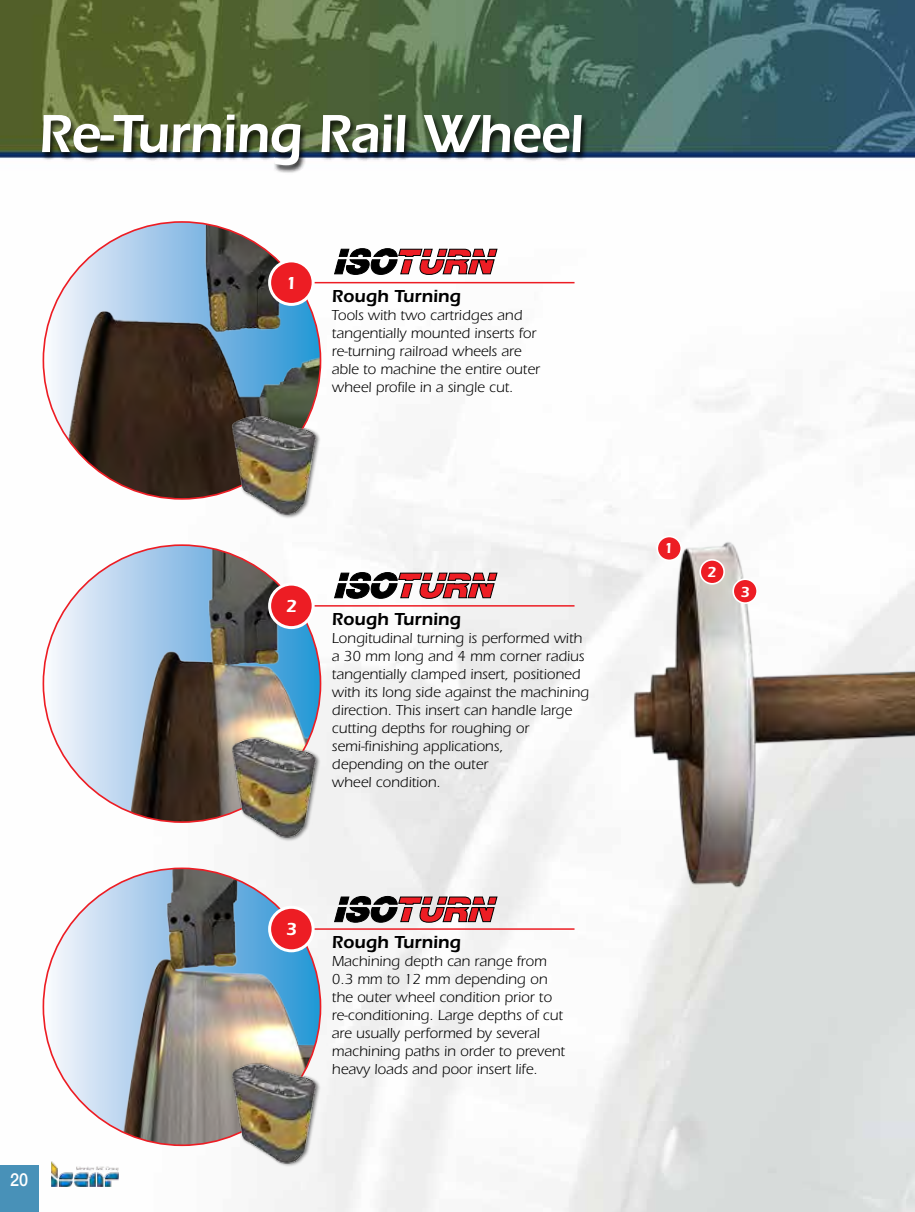
<style>
.page{position:relative;width:915px;height:1212px;background:#fff}
.page>*{position:absolute;margin:0;border:0;box-sizing:border-box;transform-origin:0 0}
.t1{font:600 55.5px "ITC Eras Std";letter-spacing:-.015em;color:#fff;scale:.95 1}
.t2{font:600 18px "ITC Eras Std";color:#000}
.t3{font:600 18px "ITC Eras Std";color:#fff}
.t4{font:500 18px "Helvetica Neue LT Std";color:#fff;scale:.9 1}
.t5{font:15px/18px "ITC Eras Std";color:#000}
.t6{font:600 15px "ITC Eras Std";color:#fff}
</style>
<div class="page">
<img style="left:0;top:0;width:914px;height:1212px">
<div style="left:41px;top:115px;width:548px;height:59px;background:#000;opacity:.75"></div>
<img style="left:43px;top:868px;width:277px;height:277px;border-radius:138px">
<img style="left:43px;top:545px;width:277px;height:277px;border-radius:138px">
<img style="left:43px;top:222px;width:277px;height:277px;border-radius:138px">
<img style="left:237px;top:91px;width:677px;height:875px">
<div style="left:657px;top:536px;width:24px;height:24px;background:#ed1d24;border-radius:50%"></div>
<div style="left:656px;top:536px;width:25px;height:25px;border:2px solid #fff;border-radius:50%"></div>
<div style="left:733px;top:579px;width:23px;height:24px;background:#ed1d24;border-radius:50%"></div>
<div style="left:732px;top:578px;width:25px;height:26px;border:2px solid #fff;border-radius:50%"></div>
<div style="left:700px;top:560px;width:24px;height:24px;background:#ed1d24;border-radius:50%"></div>
<div style="left:699px;top:559px;width:25px;height:26px;border:2px solid #fff;border-radius:50%"></div>
<svg style="left:333px;top:248px;width:165px;height:27px"></svg>
<svg style="left:333px;top:572px;width:165px;height:27px"></svg>
<svg style="left:333px;top:895px;width:165px;height:28px"></svg>
<hr style="left:310px;top:282px;width:264px;height:1px;background:#ed1d24">
<div style="left:269px;top:261px;width:44px;height:43px;background:#ed1d24;border-radius:50%"></div>
<div style="left:268px;top:259px;width:46px;height:47px;border:3px solid #fff;border-radius:50%"></div>
<hr style="left:310px;top:605px;width:264px;height:2px;background:#ed1d24">
<div style="left:269px;top:584px;width:44px;height:44px;background:#ed1d24;border-radius:50%"></div>
<div style="left:268px;top:583px;width:46px;height:46px;border:3px solid #fff;border-radius:50%"></div>
<hr style="left:310px;top:928px;width:264px;height:2px;background:#ed1d24">
<div style="left:269px;top:907px;width:44px;height:44px;background:#ed1d24;border-radius:50%"></div>
<div style="left:268px;top:906px;width:46px;height:46px;border:3px solid #fff;border-radius:50%"></div>
<img style="left:191px;top:407px;width:166px;height:125px">
<img style="left:191px;top:730px;width:166px;height:124px">
<img style="left:191px;top:1055px;width:166px;height:125px">
<div style="left:0;top:1165px;width:38px;height:47px;background:#4891b8"></div>
<img style="left:51px;top:1161px;width:67px;height:26px">
<h1 class="t1" style="left:38px;top:102px;width:575px">Re-Turning Rail Wheel</h1>
<p class="t3" style="left:285px;top:272px;width:13px">1</p>
<p class="t2" style="left:332px;top:285px;width:131px">Rough Turning</p>
<p class="t5" style="left:332px;top:306px;width:209px">Tools with two cartridges and tangentially mounted inserts for re-turning railroad wheels are able to machine the entire outer wheel profile in a single cut.</p>
<p class="t4" style="left:10px;top:1169px;width:22px">20</p>
<p class="t3" style="left:285px;top:595px;width:13px">2</p>
<p class="t2" style="left:332px;top:609px;width:131px">Rough Turning</p>
<p class="t5" style="left:332px;top:629px;width:258px">Longitudinal turning is performed with a 30 mm long and 4 mm corner radius tangentially clamped insert, positioned with its long side against the machining direction. This insert can handle large cutting depths for roughing or semi-finishing applications,<br>depending on the outer<br>wheel condition.</p>
<p class="t3" style="left:285px;top:919px;width:13px">3</p>
<p class="t2" style="left:332px;top:932px;width:131px">Rough Turning</p>
<p class="t5" style="left:332px;top:952px;width:234px">Machining depth can range from<br>0.3 mm to 12 mm depending on the outer wheel condition prior to re-conditioning. Large depths of cut are usually performed by several machining paths in order to prevent heavy loads and poor insert life.</p>
<p class="t6" style="left:664px;top:540px;width:11px">1</p>
<p class="t6" style="left:707px;top:563px;width:11px">2</p>
<p class="t6" style="left:740px;top:583px;width:11px">3</p>
</div>
